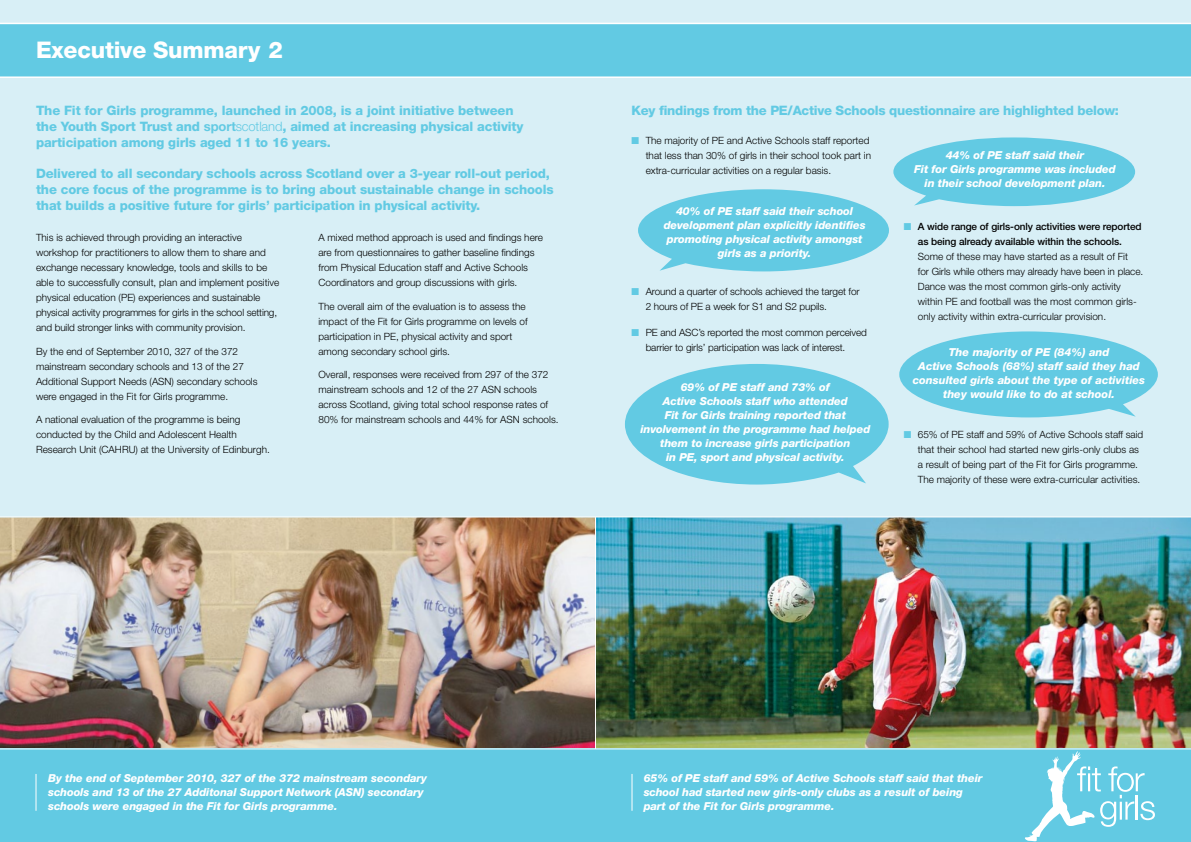
<style>
.page{position:relative;width:1191px;height:842px;background:#d8eff6}
.page>*{position:absolute;margin:0;border:0;box-sizing:border-box;transform-origin:0 0}
.t1{font:800 22.9px "Helvetica Neue";letter-spacing:-.01em;color:#fff}
.t2{font:800 13px/16px "Helvetica Neue";letter-spacing:-.01em;color:#62cae3}
.t3{font:italic 800 11px/14px "Helvetica Neue";letter-spacing:-.01em;color:#fff;text-align:center}
.t4{font:300 10px/15px "Helvetica Neue";color:#000}
.t5{font:500 10px/15px "Helvetica Neue";letter-spacing:-.01em;color:#000;text-align:center}
.s1{font-weight:700}
.s2{font-weight:300}
.s3{color:#62cae3}
</style>
<div class="page">
<svg style="left:0;top:23px;width:1191px;height:55px;background:#69cce4"></svg>
<img style="left:0;top:517px;width:595px;height:231px">
<img style="left:596px;top:517px;width:595px;height:231px">
<div style="left:0;top:749px;width:1191px;height:93px;background:#62cae3"></div>
<svg style="left:1025px;top:751px;width:130px;height:90px"></svg>
<hr style="left:36px;top:774px;width:1px;height:37px;background:#fff">
<hr style="left:631px;top:774px;width:1px;height:37px;background:#fff">
<hr style="left:0;top:748px;width:1191px;height:1px;background:#fff">
<hr style="left:0;top:516px;width:1191px;height:1px;background:#fff">
<hr style="left:595px;top:517px;width:1px;height:232px;background:#fff">
<svg style="left:625px;top:364px;width:263px;height:120px"></svg>
<svg style="left:899px;top:331px;width:258px;height:86px"></svg>
<svg style="left:638px;top:137px;width:497px;height:134px"></svg>
<h1 class="t1" style="left:36px;top:37px;width:248px">Executive Summary 2</h1>
<h2 class="t2" style="left:36px;top:102px;width:489px">The Fit for Girls programme, launched in 2008, is a joint initiative between the Youth Sport Trust and <span class="s1">sport</span><span class="s2">scotland</span>, aimed at increasing physical activity participation among girls aged 11 to 16 years.</h2>
<p class="t2" style="left:36px;top:166px;width:519px">Delivered to all secondary schools across Scotland over a 3-year roll-out period, the core focus of the programme is to bring about sustainable change in schools that builds a positive future for girls’ participation in physical activity.</p>
<p class="t4" style="left:36px;top:230px;width:245px">This is achieved through providing an interactive workshop for practitioners to allow them to share and exchange necessary knowledge, tools and skills to be able to successfully consult, plan and implement positive physical education (PE) experiences and sustainable physical activity programmes for girls in the school setting, and build stronger links with community provision.</p>
<p class="t4" style="left:36px;top:343px;width:223px">By the end of September 2010, 327 of the 372 mainstream secondary schools and 13 of the 27<br>Additional Support Needs (ASN) secondary schools were engaged in the Fit for Girls programme.</p>
<p class="t4" style="left:36px;top:412px;width:235px">A national evaluation of the programme is being conducted by the Child and Adolescent Health<br>Research Unit (CAHRU) at the University of Edinburgh.</p>
<p class="t4" style="left:318px;top:230px;width:226px">A mixed method approach is used and findings here are from questionnaires to gather baseline findings from Physical Education staff and Active Schools Coordinators and group discussions with girls.</p>
<p class="t4" style="left:318px;top:298px;width:211px">The overall aim of the evaluation is to assess the impact of the Fit for Girls programme on levels of participation in PE, physical activity and sport among secondary school girls.</p>
<p class="t4" style="left:318px;top:367px;width:242px">Overall, responses were received from 297 of the 372 mainstream schools and 12 of the 27 ASN schools across Scotland, giving total school response rates of 80% for mainstream schools and 44% for ASN schools.</p>
<h2 class="t2" style="left:631px;top:102px;width:489px">Key findings from the PE/Active Schools questionnaire are highlighted below:</h2>
<p class="t4" style="left:645px;top:133px;width:227px;text-indent:-14px"><span class="s3">■</span> The majority of PE and Active Schools staff reported that less than 30% of girls in their school took part in extra-curricular activities on a regular basis.</p>
<p class="t3" style="left:663px;top:204px;width:203px">40% of PE staff said their school development plan explicitly identifies promoting physical activity amongst girls as a priority.</p>
<p class="t4" style="left:645px;top:283px;width:215px;text-indent:-14px"><span class="s3">■</span> Around a quarter of schools achieved the target for<br>2 hours of PE a week for S1 and S2 pupils.</p>
<p class="t4" style="left:645px;top:325px;width:223px;text-indent:-14px"><span class="s3">■</span> PE and ASC’s reported the most common perceived barrier to girls’ participation was lack of interest.</p>
<p class="t3" style="left:640px;top:380px;width:231px">69% of PE staff and 73% of<br>Active Schools staff who attended<br>Fit for Girls training reported that involvement in the programme had helped them to increase girls participation<br>in PE, sport and physical activity.</p>
<p class="t3" style="left:914px;top:148px;width:203px">44% of PE staff said their<br>Fit for Girls programme was included in their school development plan.</p>
<p class="t5" style="left:903px;top:219px;width:239px"><span class="s3">■</span> A wide range of girls-only activities were reported as being already available within the schools.</p>
<p class="t4" style="left:918px;top:248px;width:227px">Some of these may have started as a result of Fit<br>for Girls while others may already have been in place.<br>Dance was the most common girls-only activity within PE and football was the most common girls&shy;only activity within extra-curricular provision.</p>
<p class="t3" style="left:913px;top:345px;width:234px">The majority of PE (84%) and<br>Active Schools (68%) staff said they had consulted girls about the type of activities they would like to do at school.</p>
<p class="t4" style="left:918px;top:427px;width:227px;text-indent:-14px"><span class="s3">■</span> 65% of PE staff and 59% of Active Schools staff said that their school had started new girls-only clubs as a result of being part of the Fit for Girls programme.<br>The majority of these were extra-curricular activities.</p>
<p class="t3" style="left:48px;top:771px;width:380px;text-align:left">By the end of September 2010, 327 of the 372 mainstream secondary schools and 13 of the 27 Additonal Support Network (ASN) secondary schools were engaged in the Fit for Girls programme.</p>
<p class="t3" style="left:643px;top:771px;width:340px;text-align:left">65% of PE staff and 59% of Active Schools staff said that their school had started new girls-only clubs as a result of being part of the Fit for Girls programme.</p>
</div>
